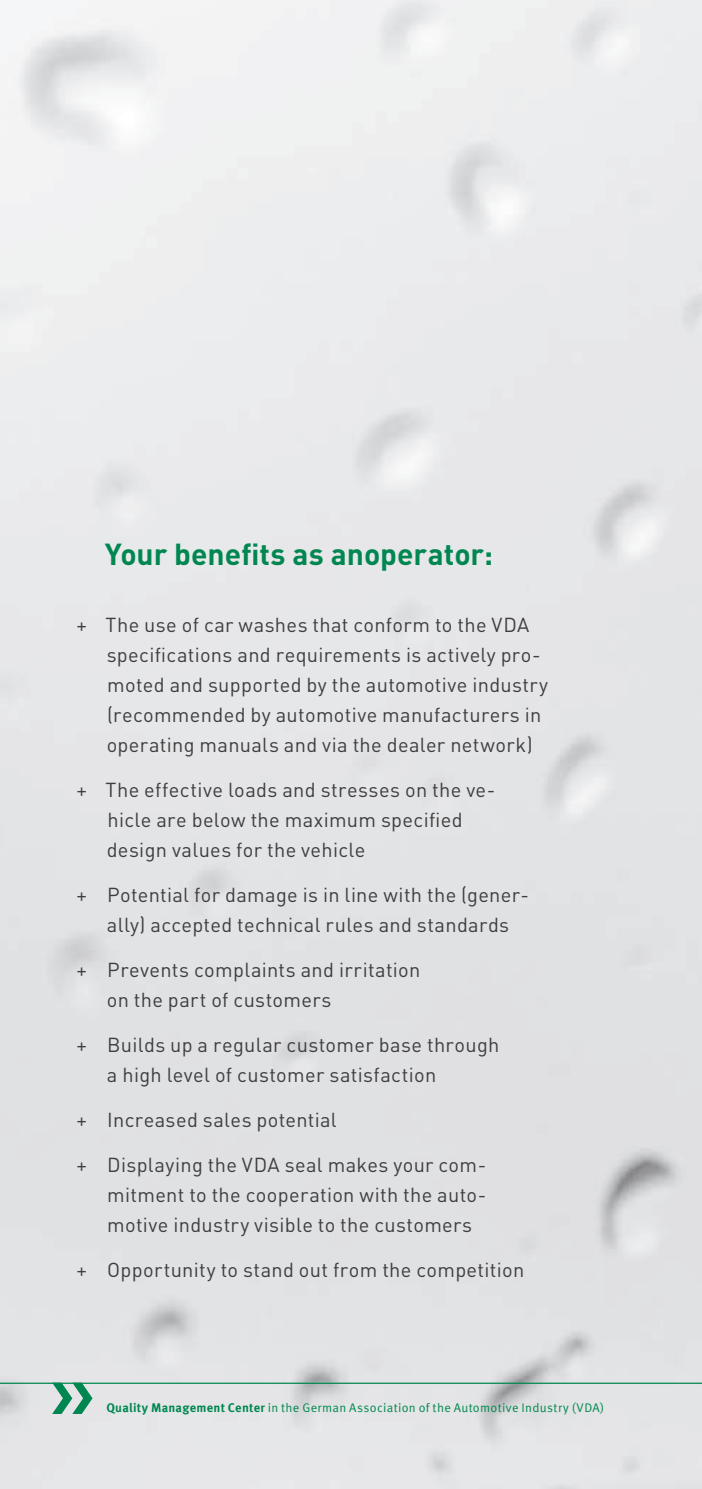
<style>
.page{position:relative;width:702px;height:1489px;background:#fff}
.page>*{position:absolute;margin:0;border:0;box-sizing:border-box;transform-origin:0 0}
.t1{font:700 30px "DIN Pro";color:#008751}
.t2{font:20px/30px "DIN Pro";letter-spacing:.015em;color:#3e3e3f}
.t3{font:12.5px "Meta Pro";letter-spacing:.025em;color:#008751}
.s1{font-weight:700}
</style>
<div class="page">
<img style="left:0;top:0;width:702px;height:1488px">
<hr style="left:0;top:1382px;width:702px;height:1px;background:#008751">
<svg style="left:52px;top:1382px;width:40px;height:31px"></svg>
<h1 class="t1" style="left:105px;top:533px;width:389px">Your benefits as anoperator:</h1>
<p class="t2" style="left:107px;top:608px;width:443px;text-indent:-30px">+ The use of car washes that conform to the VDA specifications and requirements is actively pro&shy;moted and supported by the automotive industry (recommended by automotive manufacturers in operating manuals and via the dealer network)</p>
<p class="t2" style="left:107px;top:773px;width:390px;text-indent:-30px">+ The effective loads and stresses on the ve&shy;hicle are below the maximum specified design values for the vehicle</p>
<p class="t2" style="left:76px;top:878px;width:454px;text-align:center">+ Potential for damage is in line with the (gener&shy;ally) accepted technical rules and standards</p>
<p class="t2" style="left:107px;top:953px;width:315px;text-indent:-30px">+ Prevents complaints and irritation on the part of customers</p>
<p class="t2" style="left:107px;top:1028px;width:394px;text-indent:-31px">+ Builds up a regular customer base through a high level of customer satisfaction</p>
<p class="t2" style="left:76px;top:1103px;width:262px">+ Increased sales potential</p>
<p class="t2" style="left:107px;top:1148px;width:380px;text-align:justify;text-indent:-31px">+ Displaying the VDA seal makes your com&shy;mitment to the cooperation with the auto&shy;motive industry visible to the customers</p>
<p class="t2" style="left:76px;top:1253px;width:449px">+ Opportunity to stand out from the competition</p>
<p class="t3" style="left:106px;top:1399px;width:499px"><span class="s1">Quality Management Center</span> in the German Association of the Automotive Industry (VDA)</p>
</div>
